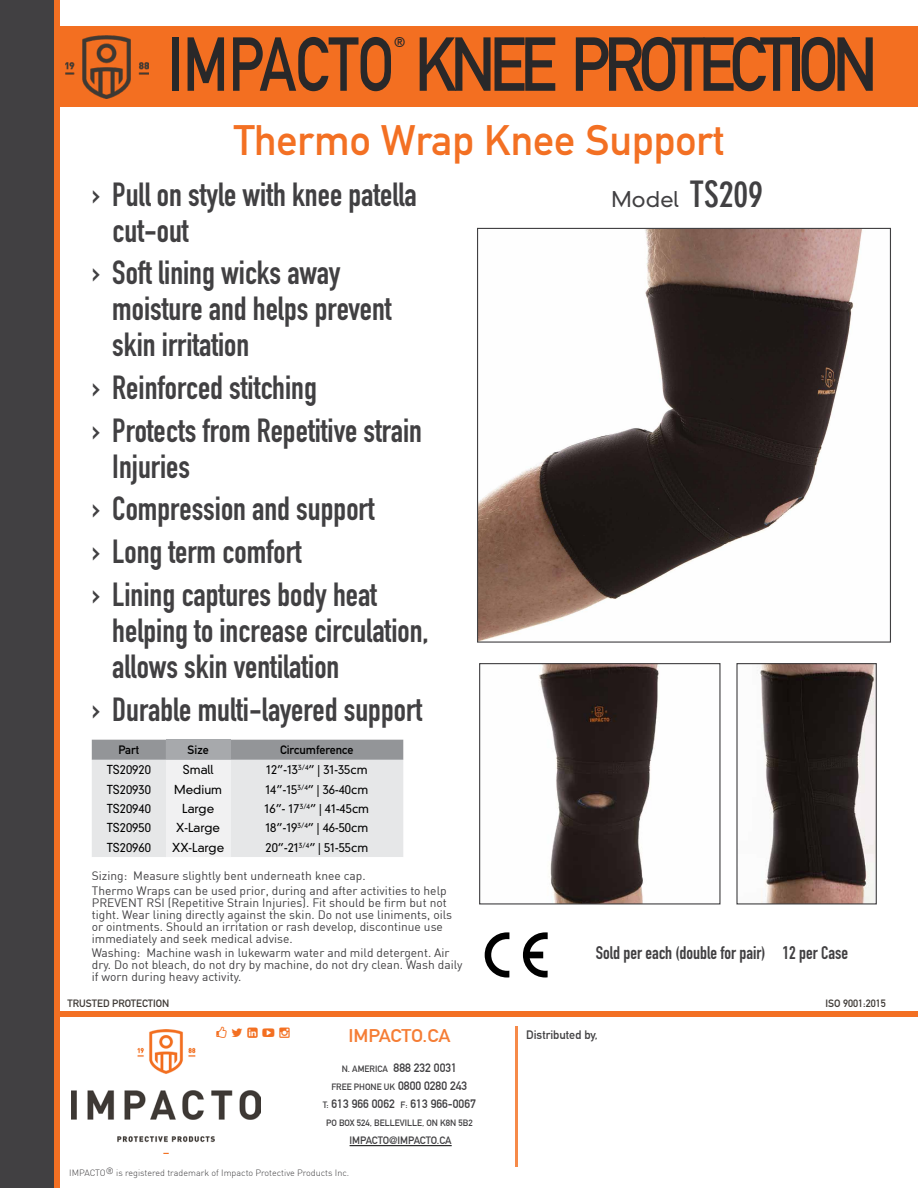
<style>
.page{position:relative;width:918px;height:1188px;background:#fff}
.page>*{position:absolute;margin:0;border:0;box-sizing:border-box;transform-origin:0 0}
.t1{font:75px "DIN Mittelschrift Std";letter-spacing:-.09em;color:#292829;scale:.8 1}
.t2{font:42px "DIN Mittelschrift Std";color:#f37023}
.t3{font:33px/42.8px "DIN Engschrift Std";color:#414042}
.t4{font:300 21px "DIN Neuzeit Grotesk Std";color:#414042}
.t5{font:18px "DIN Engschrift Std";color:#414042}
.t6{font:700 18px "DIN Alternate";color:#f57d35;scale:1.1 1}
.t7{font:13.95px "DIN Mittelschrift Std";color:#292829}
.t8{font:12px/12px "DIN";color:#414042}
.t9{font:300 12px "DIN Neuzeit Grotesk Std";color:#000}
.t10{font:700 12px "DIN Alternate";color:#414042}
.t11{font:12px "DIN Mittelschrift Std";color:#000}
.t12{font:10.5px "DIN Mittelschrift Std";color:#3e3935}
.t13{font:700 10.5px "DIN Alternate";color:#414042}
.t14{font:300 9px "DIN";color:#414042}
.t15{font:700 9px "DIN Alternate";color:#414042}
.s1{font-weight:700;font-stretch:condensed;font-size:36px}
.s2{font-size:9px}
.s3{font-size:12px}
</style>
<div class="page">
<div style="left:54px;top:26px;width:864px;height:81px;background:#f36f21"></div>
<div style="left:46px;top:1011px;width:872px;height:6px;background:#f37023"></div>
<div style="left:0;top:0;width:54px;height:1188px;background:#414042"></div>
<div style="left:54px;top:0;width:5px;height:1188px;background:#f37023"></div>
<hr style="left:515px;top:1027px;width:2px;height:140px;background:#f68a49">
<img style="left:72px;top:1029px;width:189px;height:125px">
<img style="left:66px;top:35px;width:82px;height:64px">
<hr style="left:350px;top:1145px;width:102px;height:1px;background:#000">
<img style="left:479px;top:230px;width:383px;height:411px">
<svg style="left:485px;top:932px;width:63px;height:46px"></svg>
<img style="left:539px;top:665px;width:121px;height:237px">
<div style="left:479px;top:663px;width:242px;height:241px;border:1px solid #414042"></div>
<img style="left:757px;top:665px;width:118px;height:237px">
<div style="left:736px;top:663px;width:141px;height:241px;border:1px solid #414042"></div>
<svg style="left:92px;top:740px;width:311px;height:117px"></svg>
<svg style="left:216px;top:1029px;width:45px;height:9px"></svg>
<p class="t7" style="left:394px;top:34px;width:13px">®</p>
<h1 class="t1" style="left:168px;top:20px;width:889px">IMPACTO KNEE PROTECTION</h1>
<h2 class="t2" style="left:234px;top:115px;width:492px">Thermo Wrap Knee Support</h2>
<h3 class="t3" style="left:92px;top:173px;width:326px">› Pull on style with knee patella</h3>
<h3 class="t4" style="left:611px;top:187px;width:153px">Model <span class="s1">TS209</span></h3>
<h3 class="t3" style="left:92px;top:209px;width:250px;text-indent:20px">cut-out<br>› Soft lining wicks away</h3>
<h3 class="t3" style="left:112px;top:291px;width:281px;line-height:36px">moisture and helps prevent skin irritation</h3>
<h3 class="t3" style="left:92px;top:366px;width:331px">› Reinforced stitching<br>› Protects from Repetitive strain</h3>
<h3 class="t3" style="left:92px;top:445px;width:286px;text-indent:20px">Injuries<br>› Compression and support › Long term comfort<br>› Lining captures body heat</h3>
<h3 class="t3" style="left:112px;top:613px;width:318px;line-height:36px">helping to increase circulation, allows skin ventilation</h3>
<h3 class="t3" style="left:92px;top:688px;width:332px">› Durable multi-layered support</h3>
<p class="t11" style="left:118px;top:743px;width:22px">Part</p>
<p class="t11" style="left:188px;top:743px;width:23px">Size</p>
<p class="t11" style="left:280px;top:743px;width:75px">Circumference</p>
<p class="t9" style="left:107px;top:763px;width:46px">TS20920</p>
<p class="t9" style="left:183px;top:763px;width:32px">Small</p>
<p class="t9" style="left:266px;top:763px;width:103px">12”-13<sup>3/4</sup>” | 31-35cm</p>
<p class="t9" style="left:107px;top:782px;width:46px">TS20930</p>
<p class="t9" style="left:174px;top:782px;width:49px">Medium</p>
<p class="t9" style="left:265px;top:782px;width:104px">14”-15<sup>3/4</sup>” | 36-40cm</p>
<p class="t9" style="left:107px;top:801px;width:46px">TS20940</p>
<p class="t9" style="left:182px;top:801px;width:34px">Large</p>
<p class="t9" style="left:265px;top:801px;width:106px">16”- 17<sup>3/4</sup>” | 41-45cm</p>
<p class="t9" style="left:107px;top:821px;width:46px">TS20950</p>
<p class="t9" style="left:176px;top:821px;width:45px">X-Large</p>
<p class="t9" style="left:265px;top:821px;width:104px">18”-19<sup>3/4</sup>” | 46-50cm</p>
<p class="t9" style="left:107px;top:840px;width:46px">TS20960</p>
<p class="t9" style="left:172px;top:840px;width:54px">XX-Large</p>
<p class="t9" style="left:265px;top:840px;width:104px">20”-21<sup>3/4</sup>” | 51-55cm</p>
<p class="t8" style="left:92px;top:868px;width:356px;line-height:14.7px">Sizing: Measure slightly bent underneath knee cap.<br>Thermo Wraps can be used prior, during and after activities to help</p>
<p class="t8" style="left:92px;top:896px;width:362px">PREVENT RSI (Repetitive Strain Injuries). Fit should be firm but not tight. Wear lining directly against the skin. Do not use liniments, oils or ointments. Should an irritation or rash develop, discontinue use immediately and seek medical advise.</p>
<p class="t8" style="left:92px;top:947px;width:372px">Washing: Machine wash in lukewarm water and mild detergent. Air dry. Do not bleach, do not dry by machine, do not dry clean. Wash daily if worn during heavy activity.</p>
<h3 class="t5" style="left:596px;top:942px;width:254px">Sold per each (double for pair) 12 per Case</h3>
<p class="t12" style="left:68px;top:997px;width:103px">TRUSTED PROTECTION</p>
<p class="t12" style="left:825px;top:997px;width:62px">ISO 9001:2015</p>
<p class="t10" style="left:526px;top:1025px;width:73px">Distributed by,</p>
<h3 class="t6" style="left:348px;top:1022px;width:94px">IMPACTO.CA</h3>
<p class="t10" style="left:342px;top:1059px;width:117px"><span class="s2">N. AMERICA</span> 888 232 0031</p>
<p class="t15" style="left:331px;top:1080px;width:137px">FREE PHONE UK <span class="s3">0800 0280 243</span></p>
<p class="t10" style="left:323px;top:1095px;width:154px"><span class="s2">T:</span> 613 966 0062 <span class="s2">F:</span> 613 966-0067</p>
<p class="t15" style="left:326px;top:1116px;width:148px">PO BOX 524, BELLEVILLE, ON K8N 5B2</p>
<p class="t13" style="left:350px;top:1132px;width:104px">IMPACTO@IMPACTO.CA</p>
<p class="t14" style="left:69px;top:1167px;width:281px">IMPACTO® is registered trademark of Impacto Protective Products Inc.</p>
</div>
